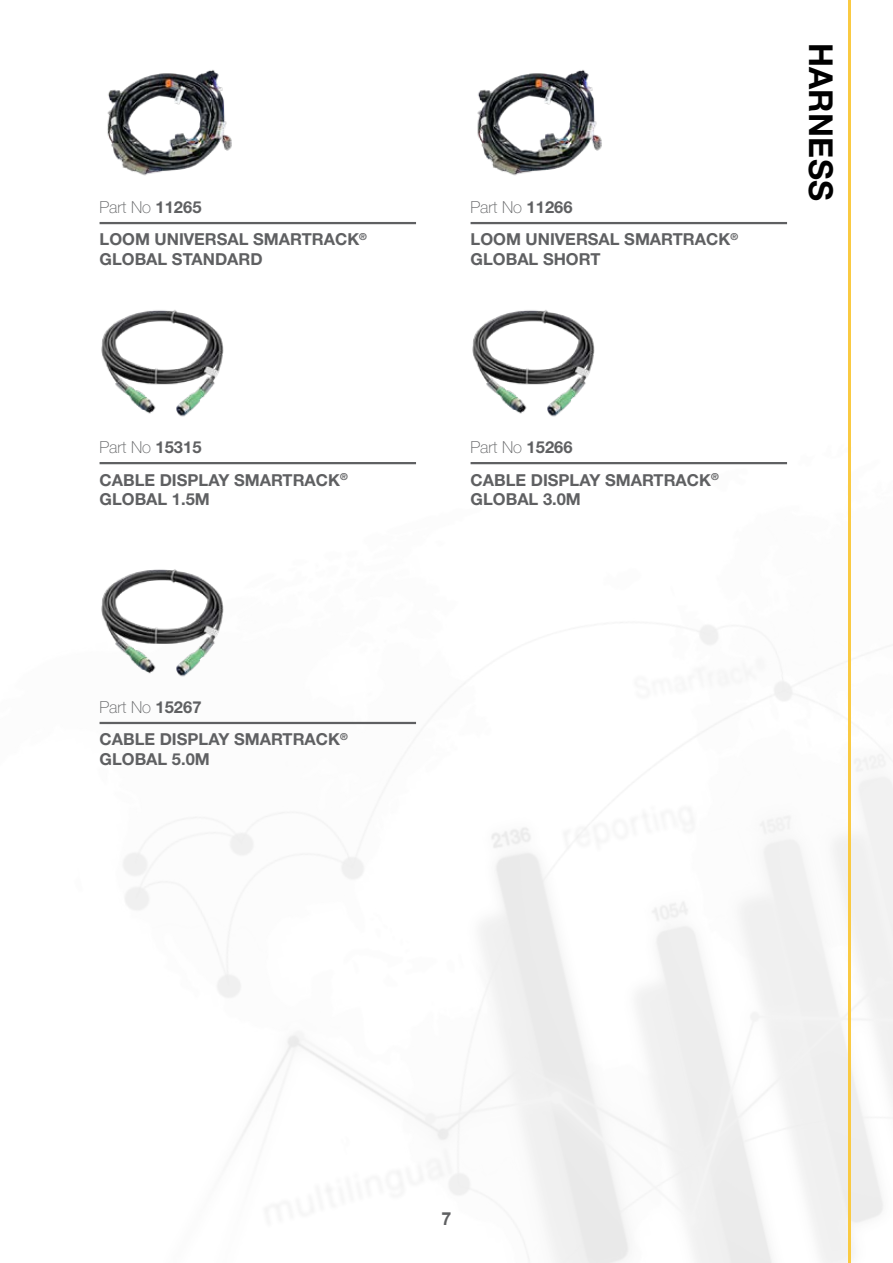
<style>
.page{position:relative;width:893px;height:1263px;background:#fff}
.page>*{position:absolute;margin:0;border:0;box-sizing:border-box;transform-origin:0 0}
.t1{font:700 33px "Helvetica Neue LT Std";letter-spacing:.01em;color:#000}
.t2{font:700 18px "Arial";color:#5f6062}
.t3{font:700 16.5px/32.5px "Helvetica Neue LT Std";color:#5f6062}
.s1{font-weight:100}
</style>
<div class="page">
<img style="left:99px;top:415px;width:794px;height:848px">
<hr style="left:100px;top:222px;width:316px;height:2px;background:#5f6062">
<img style="left:107px;top:70px;width:125px;height:106px">
<hr style="left:471px;top:222px;width:316px;height:2px;background:#5f6062">
<img style="left:477px;top:70px;width:125px;height:106px">
<hr style="left:100px;top:462px;width:316px;height:2px;background:#5f6062">
<img style="left:100px;top:310px;width:153px;height:115px">
<hr style="left:471px;top:462px;width:316px;height:2px;background:#5f6062">
<img style="left:471px;top:310px;width:153px;height:115px">
<hr style="left:100px;top:722px;width:316px;height:2px;background:#5f6062">
<img style="left:100px;top:557px;width:153px;height:127px">
<hr style="left:848px;top:0;width:2px;height:1263px;background:#faca42">
<p class="t3" style="left:100px;top:190px;width:269px"><span class="s1">Part No</span> 11265<br>LOOM UNIVERSAL SMARTRACK<sup>®</sup></p>
<p class="t3" style="left:100px;top:243px;width:165px">GLOBAL STANDARD</p>
<p class="t3" style="left:100px;top:430px;width:250px"><span class="s1">Part No</span> 15315<br>CABLE DISPLAY SMARTRACK<sup>®</sup></p>
<p class="t3" style="left:100px;top:483px;width:112px">GLOBAL 1.5M</p>
<p class="t3" style="left:100px;top:690px;width:250px"><span class="s1">Part No</span> 15267<br>CABLE DISPLAY SMARTRACK<sup>®</sup></p>
<p class="t3" style="left:100px;top:743px;width:112px">GLOBAL 5.0M</p>
<p class="t3" style="left:471px;top:190px;width:269px"><span class="s1">Part No</span> 11266<br>LOOM UNIVERSAL SMARTRACK<sup>®</sup></p>
<p class="t3" style="left:471px;top:243px;width:131px">GLOBAL SHORT</p>
<p class="t3" style="left:471px;top:430px;width:250px"><span class="s1">Part No</span> 15266<br>CABLE DISPLAY SMARTRACK<sup>®</sup></p>
<p class="t3" style="left:471px;top:483px;width:112px">GLOBAL 3.0M</p>
<h1 class="t1" style="left:841px;top:43px;width:160px;rotate:90deg">HARNESS</h1>
<p class="t2" style="left:441px;top:1206px;width:12px">7</p>
</div>
